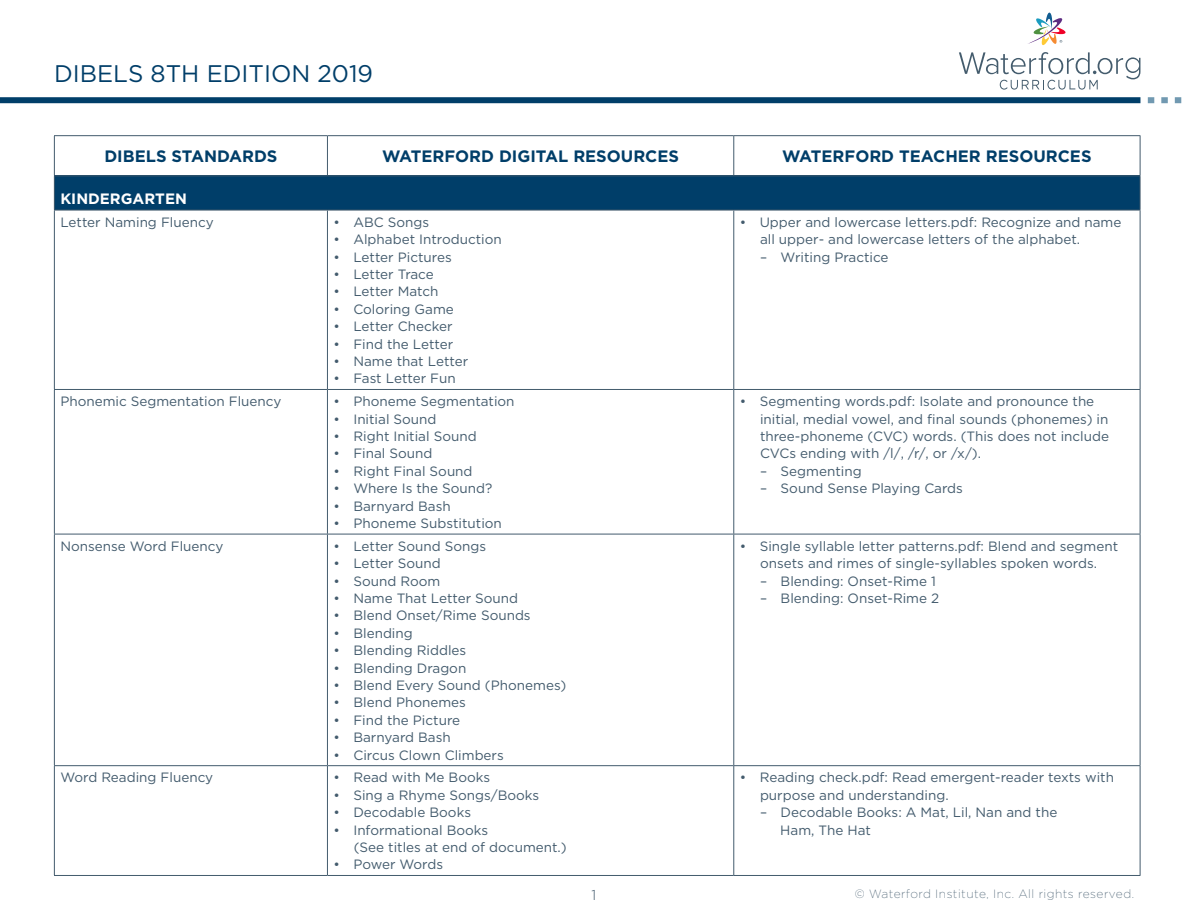
<style>
.page{position:relative;width:1188px;height:918px;background:#fff}
.page>*{position:absolute;margin:0;border:0;box-sizing:border-box;transform-origin:0 0}
.t1{font:24px "Gotham";color:#003e69}
._0_-_Main_Table_Head{font:700 16.5px "Gotham";color:#003e69}
._1_-_First_Colorbar{font:700 15px "Gotham";color:#fff}
.t2{font:300 14.25px "Gotham";color:#435b6d}
.Chart_List_Copy{font:13.5px/17.4px "Gotham";color:#435b6d}
.Chart_Copy{font:13.5px "Gotham";color:#435b6d}
.t3{font:200 12px "Gotham";letter-spacing:.04em;color:#435b6d}
</style>
<div class="page">
<svg style="left:959px;top:52px;width:181px;height:38px"></svg>
<svg style="left:1028px;top:12px;width:38px;height:33px"></svg>
<div style="left:0;top:97px;width:1140px;height:6px;background:#003e69"></div>
<svg style="left:1148px;top:97px;width:6px;height:6px"></svg>
<div style="left:1161px;top:97px;width:7px;height:6px;background:#7199b1"></div>
<svg style="left:1175px;top:97px;width:6px;height:6px"></svg>
<svg style="left:55px;top:136px;width:1085px;height:39px"></svg>
<div style="left:54px;top:176px;width:1086px;height:34px;background:#003e69"></div>
<hr style="left:54px;top:765px;width:273px;height:1px;background:#435b6d">
<hr style="left:327px;top:765px;width:407px;height:1px;background:#435b6d">
<hr style="left:734px;top:765px;width:406px;height:1px;background:#435b6d">
<hr style="left:54px;top:176px;width:1px;height:34px;background:#435b6d">
<hr style="left:1140px;top:176px;width:1px;height:34px;background:#435b6d">
<hr style="left:54px;top:210px;width:1px;height:179px;background:#435b6d">
<hr style="left:54px;top:390px;width:1px;height:144px;background:#435b6d">
<hr style="left:54px;top:534px;width:1px;height:231px;background:#435b6d">
<hr style="left:54px;top:766px;width:1px;height:109px;background:#435b6d">
<hr style="left:54px;top:210px;width:273px;height:1px;background:#435b6d">
<hr style="left:327px;top:210px;width:407px;height:1px;background:#435b6d">
<hr style="left:327px;top:210px;width:1px;height:179px;background:#435b6d">
<hr style="left:734px;top:210px;width:406px;height:1px;background:#435b6d">
<hr style="left:327px;top:390px;width:1px;height:144px;background:#435b6d">
<hr style="left:327px;top:534px;width:1px;height:231px;background:#435b6d">
<hr style="left:327px;top:766px;width:1px;height:109px;background:#435b6d">
<hr style="left:733px;top:210px;width:1px;height:179px;background:#435b6d">
<hr style="left:1140px;top:210px;width:1px;height:179px;background:#435b6d">
<hr style="left:54px;top:389px;width:273px;height:1px;background:#435b6d">
<hr style="left:327px;top:389px;width:407px;height:1px;background:#435b6d">
<hr style="left:734px;top:389px;width:406px;height:1px;background:#435b6d">
<hr style="left:733px;top:390px;width:1px;height:144px;background:#435b6d">
<hr style="left:1140px;top:390px;width:1px;height:144px;background:#435b6d">
<hr style="left:733px;top:534px;width:1px;height:231px;background:#435b6d">
<hr style="left:1140px;top:534px;width:1px;height:231px;background:#435b6d">
<hr style="left:733px;top:766px;width:1px;height:109px;background:#435b6d">
<hr style="left:1140px;top:766px;width:1px;height:109px;background:#435b6d">
<hr style="left:54px;top:534px;width:273px;height:1px;background:#435b6d">
<hr style="left:327px;top:534px;width:407px;height:1px;background:#435b6d">
<hr style="left:734px;top:534px;width:406px;height:1px;background:#435b6d">
<hr style="left:54px;top:875px;width:273px;height:1px;background:#435b6d">
<hr style="left:327px;top:875px;width:407px;height:1px;background:#435b6d">
<hr style="left:734px;top:875px;width:406px;height:1px;background:#435b6d">
<hr style="left:54px;top:135px;width:273px;height:1px;background:#435b6d">
<hr style="left:54px;top:136px;width:1px;height:39px;background:#435b6d">
<hr style="left:54px;top:175px;width:273px;height:1px;background:#435b6d">
<hr style="left:327px;top:135px;width:407px;height:1px;background:#435b6d">
<hr style="left:327px;top:136px;width:1px;height:39px;background:#435b6d">
<hr style="left:327px;top:175px;width:407px;height:1px;background:#435b6d">
<hr style="left:734px;top:135px;width:406px;height:1px;background:#435b6d">
<hr style="left:733px;top:136px;width:1px;height:39px;background:#435b6d">
<hr style="left:1140px;top:136px;width:1px;height:39px;background:#435b6d">
<hr style="left:734px;top:175px;width:406px;height:1px;background:#435b6d">
<h1 class="t1" style="left:54px;top:58px;width:321px">DIBELS 8TH EDITION 2019</h1>
<p class="_0_-_Main_Table_Head" style="left:104px;top:146px;width:175px">DIBELS STANDARDS</p>
<p class="_0_-_Main_Table_Head" style="left:382px;top:146px;width:298px">WATERFORD DIGITAL RESOURCES</p>
<p class="_0_-_Main_Table_Head" style="left:782px;top:146px;width:311px">WATERFORD TEACHER RESOURCES</p>
<p class="_1_-_First_Colorbar" style="left:60px;top:189px;width:128px">KINDERGARTEN</p>
<p class="Chart_Copy" style="left:60px;top:213px;width:155px">Letter Naming Fluency</p>
<p class="Chart_List_Copy" style="left:333px;top:213px;width:97px">• ABC Songs</p>
<p class="Chart_List_Copy" style="left:333px;top:231px;width:170px">• Alphabet Introduction</p>
<p class="Chart_List_Copy" style="left:333px;top:248px;width:120px">• Letter Pictures</p>
<p class="Chart_List_Copy" style="left:333px;top:265px;width:102px">• Letter Trace</p>
<p class="Chart_List_Copy" style="left:333px;top:283px;width:107px">• Letter Match</p>
<p class="Chart_List_Copy" style="left:333px;top:300px;width:122px">• Coloring Game</p>
<p class="Chart_List_Copy" style="left:333px;top:318px;width:121px">• Letter Checker</p>
<p class="Chart_List_Copy" style="left:333px;top:335px;width:121px">• Find the Letter</p>
<p class="Chart_List_Copy" style="left:333px;top:352px;width:136px">• Name that Letter</p>
<p class="Chart_List_Copy" style="left:333px;top:370px;width:124px">• Fast Letter Fun</p>
<p class="Chart_List_Copy" style="left:760px;top:213px;width:363px;text-indent:-20px">• Upper and lowercase letters.pdf: Recognize and name all upper- and lowercase letters of the alphabet.</p>
<p class="Chart_List_Copy" style="left:760px;top:248px;width:130px">– Writing Practice</p>
<p class="Chart_Copy" style="left:60px;top:393px;width:223px">Phonemic Segmentation Fluency</p>
<p class="Chart_List_Copy" style="left:333px;top:393px;width:183px">• Phoneme Segmentation</p>
<p class="Chart_List_Copy" style="left:333px;top:410px;width:105px">• Initial Sound</p>
<p class="Chart_List_Copy" style="left:333px;top:427px;width:145px">• Right Initial Sound</p>
<p class="Chart_List_Copy" style="left:333px;top:445px;width:101px">• Final Sound</p>
<p class="Chart_List_Copy" style="left:333px;top:462px;width:141px">• Right Final Sound</p>
<p class="Chart_List_Copy" style="left:333px;top:480px;width:161px">• Where Is the Sound?</p>
<p class="Chart_List_Copy" style="left:333px;top:497px;width:119px">• Barnyard Bash</p>
<p class="Chart_List_Copy" style="left:333px;top:514px;width:170px">• Phoneme Substitution</p>
<p class="Chart_Copy" style="left:60px;top:537px;width:165px">Nonsense Word Fluency</p>
<p class="Chart_List_Copy" style="left:333px;top:537px;width:154px">• Letter Sound Songs</p>
<p class="Chart_List_Copy" style="left:333px;top:555px;width:109px">• Letter Sound</p>
<p class="Chart_List_Copy" style="left:333px;top:572px;width:108px">• Sound Room</p>
<p class="Chart_List_Copy" style="left:333px;top:589px;width:186px">• Name That Letter Sound</p>
<p class="Chart_List_Copy" style="left:333px;top:607px;width:199px">• Blend Onset/Rime Sounds</p>
<p class="Chart_List_Copy" style="left:333px;top:624px;width:81px">• Blending</p>
<p class="Chart_List_Copy" style="left:333px;top:642px;width:134px">• Blending Riddles</p>
<p class="Chart_List_Copy" style="left:333px;top:659px;width:134px">• Blending Dragon</p>
<p class="Chart_List_Copy" style="left:333px;top:676px;width:234px">• Blend Every Sound (Phonemes)</p>
<p class="Chart_List_Copy" style="left:333px;top:694px;width:134px">• Blend Phonemes</p>
<p class="Chart_List_Copy" style="left:333px;top:711px;width:128px">• Find the Picture</p>
<p class="Chart_List_Copy" style="left:333px;top:729px;width:119px">• Barnyard Bash</p>
<p class="Chart_List_Copy" style="left:333px;top:746px;width:172px">• Circus Clown Climbers</p>
<p class="Chart_Copy" style="left:60px;top:769px;width:154px">Word Reading Fluency</p>
<p class="Chart_List_Copy" style="left:333px;top:769px;width:158px">• Read with Me Books</p>
<p class="Chart_List_Copy" style="left:333px;top:786px;width:207px">• Sing a Rhyme Songs/Books</p>
<p class="Chart_List_Copy" style="left:333px;top:804px;width:139px">• Decodable Books</p>
<p class="Chart_List_Copy" style="left:333px;top:821px;width:156px">• Informational Books</p>
<p class="Chart_List_Copy" style="left:354px;top:838px;width:215px">(See titles at end of document.)</p>
<p class="Chart_List_Copy" style="left:333px;top:856px;width:111px">• Power Words</p>
<p class="Chart_List_Copy" style="left:760px;top:393px;width:351px;text-indent:-20px">• Segmenting words.pdf: Isolate and pronounce the initial, medial vowel, and final sounds (phonemes) in three-phoneme (CVC) words. (This does not include CVCs ending with /l/, /r/, or /x/).</p>
<p class="Chart_List_Copy" style="left:760px;top:462px;width:103px">– Segmenting</p>
<p class="Chart_List_Copy" style="left:760px;top:480px;width:204px">– Sound Sense Playing Cards</p>
<p class="Chart_List_Copy" style="left:740px;top:537px;width:380px;text-align:center">• Single syllable letter patterns.pdf: Blend and segment onsets and rimes of single-syllables spoken words.</p>
<p class="Chart_List_Copy" style="left:760px;top:572px;width:178px">– Blending: Onset-Rime 1</p>
<p class="Chart_List_Copy" style="left:760px;top:589px;width:181px">– Blending: Onset-Rime 2</p>
<p class="Chart_List_Copy" style="left:760px;top:769px;width:355px;text-indent:-20px">• Reading check.pdf: Read emergent-reader texts with purpose and understanding.</p>
<p class="Chart_List_Copy" style="left:780px;top:804px;width:279px;text-indent:-20px">– Decodable Books: A Mat, Lil, Nan and the<br>Ham, The Hat</p>
<p class="t2" style="left:592px;top:886px;width:6px">1</p>
<p class="t3" style="left:855px;top:886px;width:281px">© Waterford Institute, Inc. All rights reserved.</p>
</div>
